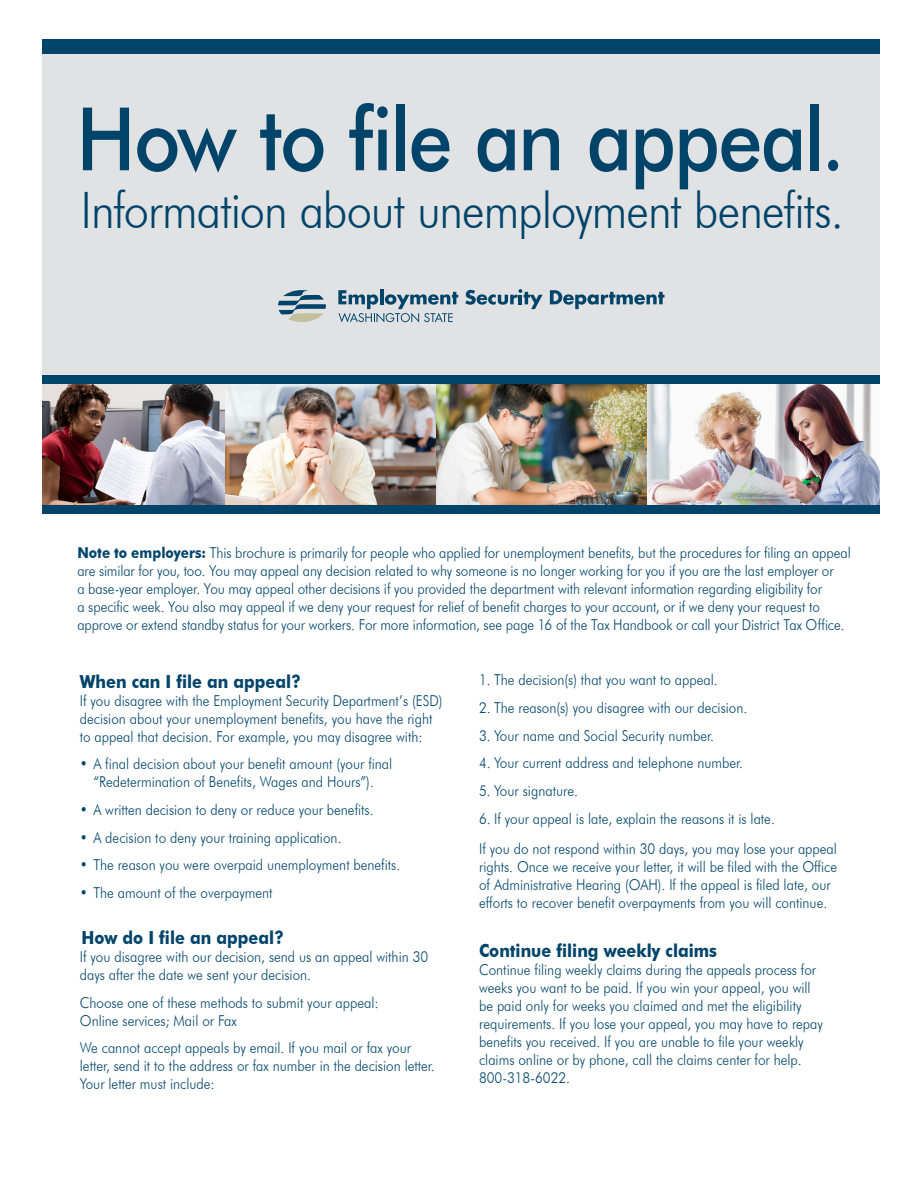
<style>
.page{position:relative;width:918px;height:1188px;background:#fff}
.page>*{position:absolute;margin:0;border:0;box-sizing:border-box;transform-origin:0 0}
.Subhead_1{font:500 87.6px "Futura BT";letter-spacing:-.03em;color:#00446a;scale:.9 1}
.Subhead_1-2{font:300 50.25px "Futura BT";letter-spacing:-.02em;color:#00446a;scale:.9 1}
.body{font:700 18px "Futura BT";color:#00446a;scale:.9 1}
.body-2{font:300 15px/18px "Futura BT";color:#00446a;scale:.9 1}
.s1{font-weight:700}
</style>
<div class="page">
<div style="left:42px;top:46px;width:838px;height:338px;background:#e1e2e4"></div>
<div style="left:42px;top:40px;width:838px;height:14px;background:#00446a"></div>
<img style="left:42px;top:384px;width:390px;height:121px">
<img style="left:647px;top:384px;width:233px;height:121px">
<img style="left:432px;top:384px;width:215px;height:121px">
<div style="left:42px;top:505px;width:838px;height:9px;background:#00446a"></div>
<div style="left:42px;top:376px;width:838px;height:8px;background:#00446a"></div>
<svg style="left:465px;top:289px;width:78px;height:20px"></svg>
<hr style="left:380px;top:289px;width:3px;height:15px;background:#00446a">
<svg style="left:550px;top:290px;width:115px;height:19px"></svg>
<svg style="left:338px;top:290px;width:120px;height:32px"></svg>
<svg style="left:278px;top:290px;width:48px;height:32px"></svg>
<p class="Subhead_1" style="left:76px;top:86px;width:855px">How to file an appeal.</p>
<p class="Subhead_1-2" style="left:81px;top:179px;width:849px">Information about unemployment benefits.</p>
<p class="body-2" style="left:77px;top:544px;width:861px"><span class="s1">Note to employers:</span> This brochure is primarily for people who applied for unemployment benefits, but the procedures for filing an appeal are similar for you, too. You may appeal any decision related to why someone is no longer working for you if you are the last employer or<br>a base-year employer. You may appeal other decisions if you provided the department with relevant information regarding eligibility for<br>a specific week. You also may appeal if we deny your request for relief of benefit charges to your account, or if we deny your request to approve or extend standby status for your workers. For more information, see page 16 of the Tax Handbook or call your District Tax Office.</p>
<p class="body" style="left:80px;top:670px;width:247px">When can I file an appeal?</p>
<p class="body-2" style="left:80px;top:691px;width:404px">If you disagree with the Employment Security Department’s (ESD) decision about your unemployment benefits, you have the right to appeal that decision. For example, you may disagree with:</p>
<p class="body-2" style="left:80px;top:755px;width:349px;text-align:center">• A final decision about your benefit amount (your final “Redetermination of Benefits, Wages and Hours”).</p>
<p class="body-2" style="left:80px;top:801px;width:328px">• A written decision to deny or reduce your benefits.</p>
<p class="body-2" style="left:80px;top:828px;width:292px">• A decision to deny your training application.</p>
<p class="body-2" style="left:80px;top:856px;width:358px">• The reason you were overpaid unemployment benefits.</p>
<p class="body-2" style="left:80px;top:884px;width:216px">• The amount of the overpayment</p>
<p class="body" style="left:81px;top:927px;width:227px">How do I file an appeal?</p>
<p class="body-2" style="left:80px;top:947px;width:389px">If you disagree with our decision, send us an appeal within 30 days after the date we sent your decision.</p>
<p class="body-2" style="left:80px;top:993px;width:334px">Choose one of these methods to submit your appeal:<br>Online services; Mail or Fax</p>
<p class="body-2" style="left:80px;top:1039px;width:396px">We cannot accept appeals by email. If you mail or fax your letter, send it to the address or fax number in the decision letter.<br>Your letter must include:</p>
<p class="body-2" style="left:479px;top:671px;width:267px">1. The decision(s) that you want to appeal.</p>
<p class="body-2" style="left:479px;top:699px;width:300px">2. The reason(s) you disagree with our decision.</p>
<p class="body-2" style="left:479px;top:726px;width:263px">3. Your name and Social Security number.</p>
<p class="body-2" style="left:479px;top:754px;width:295px">4. Your current address and telephone number.</p>
<p class="body-2" style="left:479px;top:782px;width:111px">5. Your signature.</p>
<p class="body-2" style="left:479px;top:809px;width:330px">6. If your appeal is late, explain the reasons it is late.</p>
<p class="body-2" style="left:479px;top:840px;width:399px">If you do not respond within 30 days, you may lose your appeal rights. Once we receive your letter, it will be filed with the Office of Administrative Hearing (OAH). If the appeal is filed late, our efforts to recover benefit overpayments from you will continue.</p>
<p class="body" style="left:479px;top:940px;width:266px">Continue filing weekly claims</p>
<p class="body-2" style="left:479px;top:961px;width:384px">Continue filing weekly claims during the appeals process for weeks you want to be paid. If you win your appeal, you will be paid only for weeks you claimed and met the eligibility requirements. If you lose your appeal, you may have to repay benefits you received. If you are unable to file your weekly claims online or by phone, call the claims center for help.<br>800-318-6022.</p>
</div>
